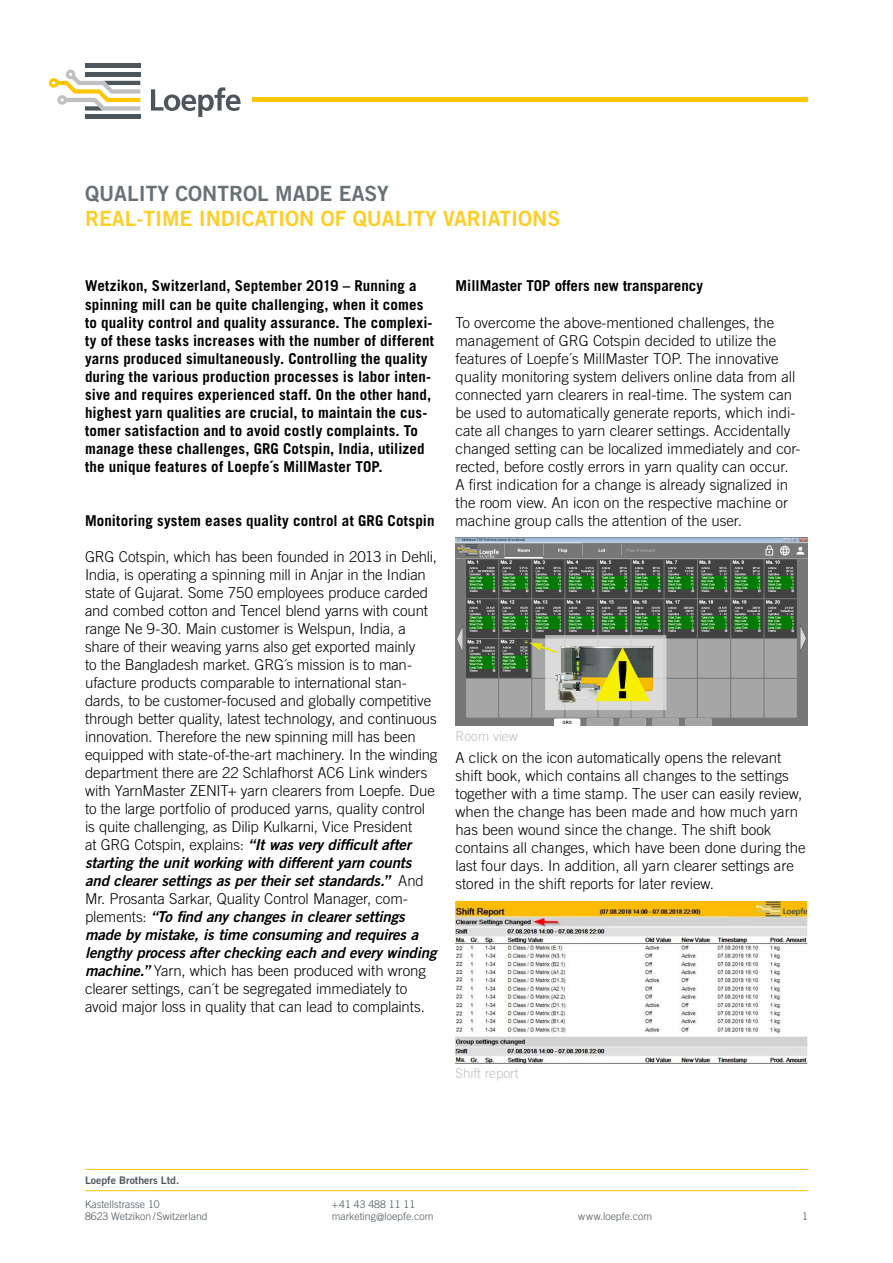
<style>
.page{position:relative;width:893px;height:1263px;background:#fff}
.page>*{position:absolute;margin:0;border:0;box-sizing:border-box;transform-origin:0 0}
.Titel_gelb{font:21px "Trade Gothic LT Std Bd 2";color:#fece26}
.Titel_schwarz{font:21px "Trade Gothic LT Std Bd 2";color:#677178}
.t1{font:300 15px/18px "Trade Gothic LT Std";color:#000}
.t2{font:700 15px/18px "Trade Gothic LT Std";letter-spacing:.01em;color:#000}
.t3{font:300 13.5px "Trade Gothic LT Std";color:#bec1c2}
.t4{font:300 10.5px/12.6px "Trade Gothic LT Std";color:#4c565c}
.t5{font:10.5px "Trade Gothic LT Std Bd 2";color:#4c565c}
.s1{font-family:"Trade Gothic LT Std Bd 2 Obl";font-weight:400}
</style>
<div class="page">
<hr style="left:85px;top:115px;width:55px;height:4px;background:#4c565c">
<hr style="left:85px;top:64px;width:55px;height:4px;background:#4c565c">
<svg style="left:151px;top:87px;width:90px;height:30px"></svg>
<hr style="left:252px;top:98px;width:556px;height:4px;background:#fdc600">
<svg style="left:49px;top:69px;width:91px;height:42px"></svg>
<hr style="left:85px;top:1169px;width:723px;height:1px;background:#fdc600">
<hr style="left:85px;top:1190px;width:723px;height:1px;background:#fdc600">
<img style="left:455px;top:538px;width:353px;height:187px">
<img style="left:455px;top:901px;width:353px;height:164px">
<p class="Titel_schwarz" style="left:85px;top:180px;width:305px">QUALITY CONTROL MADE EASY</p>
<p class="Titel_gelb" style="left:85px;top:206px;width:477px">REAL-TIME INDICATION OF QUALITY VARIATIONS</p>
<p class="t2" style="left:85px;top:277px;width:351px">Wetzikon, Switzerland, September 2019 – Running a spinning mill can be quite challenging, when it comes to quality control and quality assurance. The complexi&shy;ty of these tasks increases with the number of different yarns produced simultaneously. Controlling the quality during the various production processes is labor inten&shy;sive and requires experienced staff. On the other hand, highest yarn qualities are crucial, to maintain the cus&shy;tomer satisfaction and to avoid costly complaints. To manage these challenges, GRG Cotspin, India, utilized the unique features of Loepfe´s MillMaster TOP.</p>
<p class="t2" style="left:85px;top:511px;width:351px">Monitoring system eases quality control at GRG Cotspin</p>
<p class="t1" style="left:85px;top:547px;width:354px">GRG Cotspin, which has been founded in 2013 in Dehli, India, is operating a spinning mill in Anjar in the Indian state of Gujarat. Some 750 employees produce carded and combed cotton and Tencel blend yarns with count range Ne 9-30. Main customer is Welspun, India, a share of their weaving yarns also get exported mainly<br>to the Bangladesh market. GRG´s mission is to man&shy;ufacture products comparable to international stan&shy;dards, to be customer-focused and globally competitive through better quality, latest technology, and continuous innovation. Therefore the new spinning mill has been equipped with state-of-the-art machinery. In the winding department there are 22 Schlafhorst AC6 Link winders with YarnMaster ZENIT+ yarn clearers from Loepfe. Due to the large portfolio of produced yarns, quality control is quite challenging, as Dilip Kulkarni, Vice President<br>at GRG Cotspin, explains: <span class="s1">“It was very difficult after starting the unit working with different yarn counts and clearer settings as per their set standards.”</span> And Mr. Prosanta Sarkar, Quality Control Manager, com&shy;plements: <span class="s1">“To find any changes in clearer settings made by mistake, is time consuming and requires a lengthy process after checking each and every winding machine.”</span> Yarn, which has been produced with wrong clearer settings, can´t be segregated immediately to avoid major loss in quality that can lead to complaints.</p>
<p class="t2" style="left:455px;top:277px;width:249px">MillMaster TOP offers new transparency</p>
<p class="t1" style="left:455px;top:313px;width:347px">To overcome the above-mentioned challenges, the management of GRG Cotspin decided to utilize the features of Loepfe´s MillMaster TOP. The innovative quality monitoring system delivers online data from all connected yarn clearers in real-time. The system can be used to automatically generate reports, which indi&shy;cate all changes to yarn clearer settings. Accidentally changed setting can be localized immediately and cor&shy;rected, before costly errors in yarn quality can occur.</p>
<p class="t1" style="left:455px;top:475px;width:334px;text-align:justify">A first indication for a change is already signalized in the room view. An icon on the respective machine or machine group calls the attention of the user.</p>
<p class="t3" style="left:455px;top:728px;width:64px">Room view</p>
<p class="t1" style="left:455px;top:748px;width:352px">A click on the icon automatically opens the relevant shift book, which contains all changes to the settings together with a time stamp. The user can easily review, when the change has been made and how much yarn has been wound since the change. The shift book contains all changes, which have been done during the last four days. In addition, all yarn clearer settings are stored in the shift reports for later review.</p>
<p class="t3" style="left:455px;top:1065px;width:65px">Shift report</p>
<p class="t5" style="left:85px;top:1173px;width:96px">Loepfe Brothers Ltd.</p>
<p class="t4" style="left:85px;top:1198px;width:124px">Kastellstrasse 10<br>8623 Wetzikon/Switzerland</p>
<p class="t4" style="left:332px;top:1198px;width:103px">+41 43 488 11 11 marketing@loepfe.com</p>
<p class="t4" style="left:578px;top:1210px;width:75px">www.loepfe.com</p>
<p class="t4" style="left:802px;top:1210px;width:7px">1</p>
</div>
